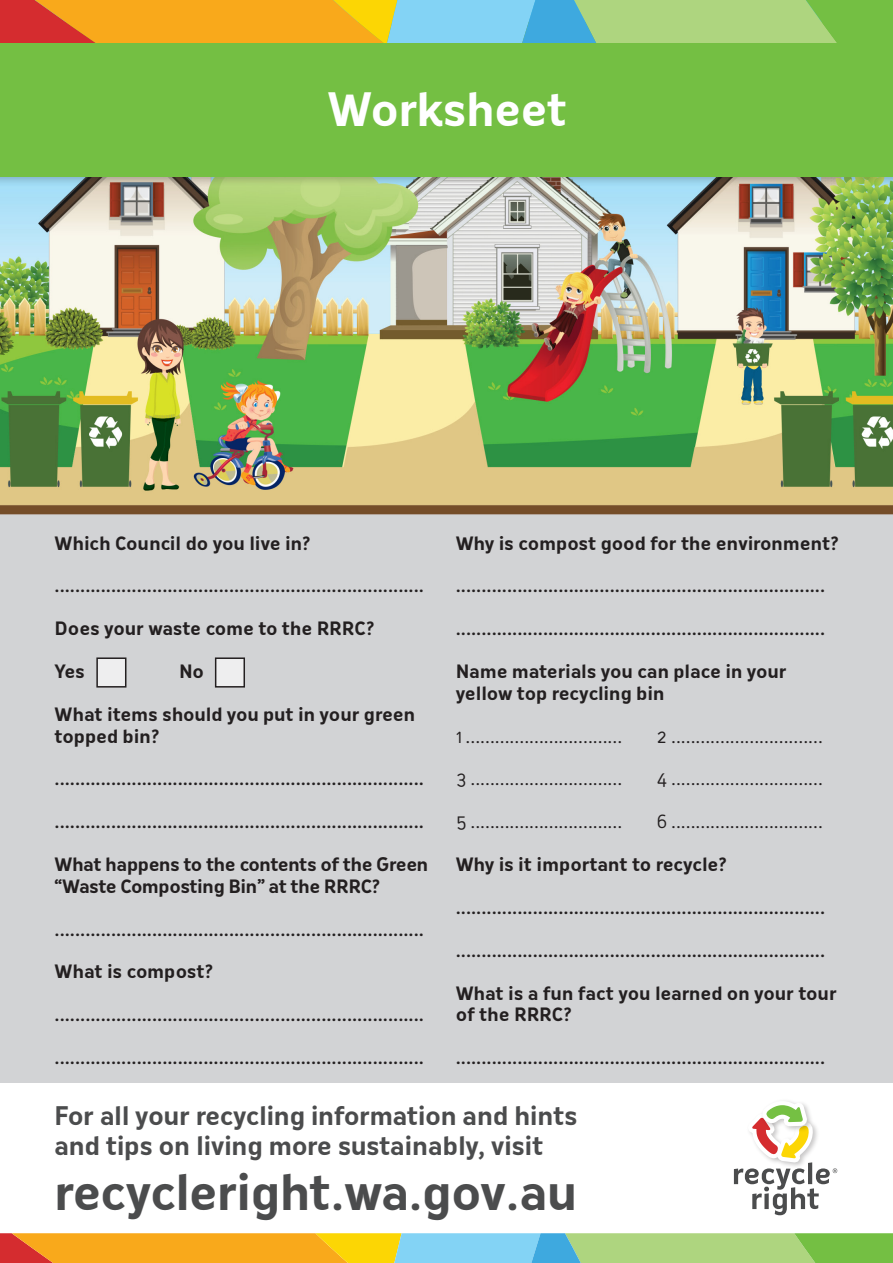
<style>
.page{position:relative;width:893px;height:1263px;background:#fff}
.page>*{position:absolute;margin:0;border:0;box-sizing:border-box;transform-origin:0 0}
.H_1{font:700 47.85px "Oceania";letter-spacing:-.03em;color:#4b4c4d}
.H_1-2{font:700 44.85px "Oceania";letter-spacing:-.02em;color:#fff}
.H_1-3{font:700 25.05px/30.2px "Oceania";letter-spacing:-.02em;color:#4b4c4d}
.t1{font:700 18px/21.6px "Oceania";letter-spacing:-.015em;color:#231f20}
.t2{font:18px "Oceania";color:#231f20}
</style>
<div class="page">
<img style="left:0;top:187px;width:893px;height:895px">
<div style="left:0;top:16px;width:893px;height:171px;background:#231f20;opacity:.25"></div>
<div style="left:0;top:22px;width:893px;height:155px;background:#74bf43"></div>
<svg style="left:0;top:0;width:893px;height:43px;background:#b9b566"></svg>
<svg style="left:0;top:1233px;width:893px;height:30px;background:#bdbc63"></svg>
<div style="left:97px;top:658px;width:29px;height:29px;background:#eeeeef"></div>
<div style="left:96px;top:657px;width:30px;height:30px;border:2px solid #231f20"></div>
<div style="left:216px;top:658px;width:28px;height:29px;background:#eeeeef"></div>
<div style="left:215px;top:657px;width:30px;height:30px;border:2px solid #231f20"></div>
<svg style="left:734px;top:1101px;width:103px;height:114px"></svg>
<p class="H_1-2" style="left:328px;top:83px;width:242px">Worksheet</p>
<p class="t1" style="left:55px;top:532px;width:257px">Which Council do you live in?</p>
<p class="t1" style="left:55px;top:575px;width:371px">........................................................................</p>
<p class="t1" style="left:55px;top:618px;width:321px">Does your waste come to the RRRC?</p>
<p class="t1" style="left:55px;top:661px;width:32px">Yes</p>
<p class="t1" style="left:179px;top:661px;width:26px">No</p>
<p class="t1" style="left:55px;top:703px;width:362px">What items should you put in your green topped bin?</p>
<p class="t1" style="left:55px;top:768px;width:371px">........................................................................</p>
<p class="t1" style="left:55px;top:811px;width:371px">........................................................................</p>
<p class="t1" style="left:55px;top:854px;width:375px">What happens to the contents of the Green “Waste Composting Bin” at the RRRC?</p>
<p class="t1" style="left:55px;top:918px;width:371px">........................................................................</p>
<p class="t1" style="left:55px;top:961px;width:160px">What is compost?</p>
<p class="t1" style="left:55px;top:1004px;width:371px">........................................................................</p>
<p class="t1" style="left:55px;top:1047px;width:371px">........................................................................</p>
<p class="t1" style="left:456px;top:532px;width:384px">Why is compost good for the environment?</p>
<p class="t1" style="left:456px;top:575px;width:371px">........................................................................</p>
<p class="t1" style="left:456px;top:618px;width:371px">........................................................................</p>
<p class="t1" style="left:456px;top:661px;width:332px">Name materials you can place in your yellow top recycling bin</p>
<p class="t2" style="left:456px;top:725px;width:168px">1 ................................</p>
<p class="t2" style="left:456px;top:768px;width:168px">3 ...............................</p>
<p class="t2" style="left:456px;top:811px;width:168px">5 ...............................</p>
<p class="t2" style="left:656px;top:725px;width:168px">2 ...............................</p>
<p class="t2" style="left:656px;top:768px;width:168px">4 ...............................</p>
<p class="t2" style="left:656px;top:811px;width:168px">6 ...............................</p>
<p class="t1" style="left:456px;top:854px;width:272px">Why is it important to recycle?</p>
<p class="t1" style="left:456px;top:896px;width:371px">........................................................................</p>
<p class="t1" style="left:456px;top:939px;width:371px">........................................................................</p>
<p class="t1" style="left:456px;top:982px;width:383px">What is a fun fact you learned on your tour of the RRRC?</p>
<p class="t1" style="left:456px;top:1047px;width:371px">........................................................................</p>
<p class="H_1-3" style="left:54px;top:1100px;width:525px">For all your recycling information and hints and tips on living more sustainably, visit</p>
<p class="H_1" style="left:54px;top:1164px;width:524px">recycleright.wa.gov.au</p>
</div>
